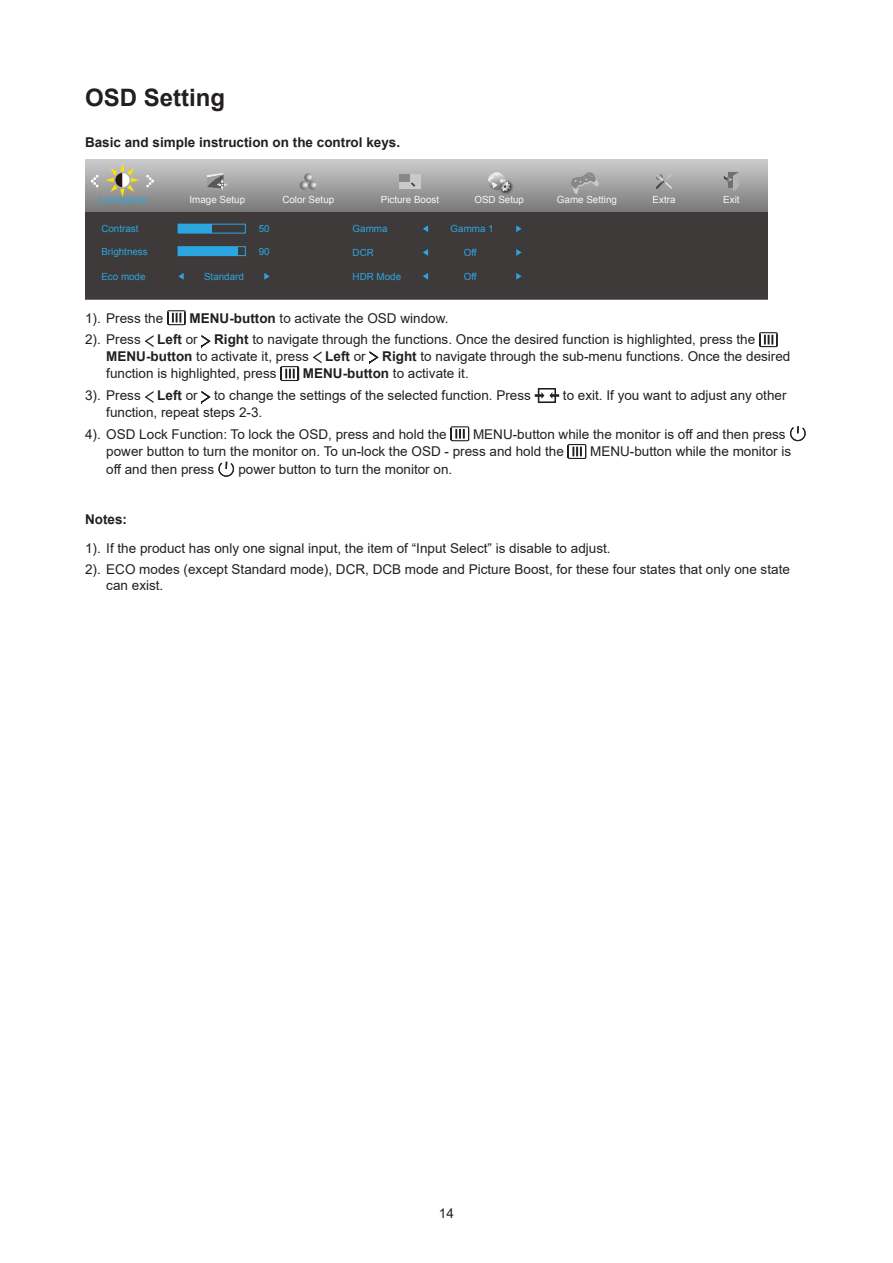
<style>
.page{position:relative;width:893px;height:1263px;background:#fff}
.page>*{position:absolute;margin:0;border:0;box-sizing:border-box;transform-origin:0 0}
.Heading_2{font:700 24px "Arial";color:#231f20}
.t1{font:13.5px/17px "Arial";color:#231f20}
.content_bold{font:700 13.5px "Arial";color:#231f20}
.t2{font:9.75px "Arial";color:#2ca6e0}
.t3{font:9.75px "Arial";color:#f7f7f7}
.s1{font-weight:700}
</style>
<div class="page">
<svg style="left:85px;top:160px;width:683px;height:52px;background:#a0a0a1"></svg>
<div style="left:85px;top:212px;width:683px;height:87px;background:#3e3a39"></div>
<svg style="left:91px;top:175px;width:8px;height:12px"></svg>
<svg style="left:146px;top:175px;width:8px;height:12px"></svg>
<svg style="left:105px;top:163px;width:34px;height:34px"></svg>
<svg style="left:207px;top:173px;width:21px;height:17px"></svg>
<svg style="left:300px;top:173px;width:17px;height:17px"></svg>
<div style="left:399px;top:174px;width:21px;height:15px;background:#c8c9ca"></div>
<div style="left:399px;top:174px;width:11px;height:8px;background:#888"></div>
<svg style="left:411px;top:182px;width:4px;height:5px"></svg>
<img style="left:497px;top:178px;width:18px;height:18px">
<svg style="left:488px;top:172px;width:23px;height:19px"></svg>
<svg style="left:724px;top:172px;width:15px;height:19px"></svg>
<svg style="left:655px;top:174px;width:18px;height:16px"></svg>
<div style="left:178px;top:224px;width:68px;height:9px;border:1px solid #2ca6e0"></div>
<div style="left:178px;top:224px;width:34px;height:9px;background:#2ca6e0"></div>
<div style="left:178px;top:246px;width:68px;height:10px;border:1px solid #2ca6e0"></div>
<div style="left:178px;top:247px;width:59px;height:9px;background:#2ca6e0"></div>
<svg style="left:178px;top:273px;width:6px;height:7px"></svg>
<svg style="left:264px;top:273px;width:6px;height:7px"></svg>
<svg style="left:423px;top:225px;width:5px;height:7px"></svg>
<svg style="left:516px;top:225px;width:6px;height:7px"></svg>
<svg style="left:423px;top:249px;width:5px;height:7px"></svg>
<svg style="left:516px;top:249px;width:6px;height:7px"></svg>
<svg style="left:423px;top:273px;width:5px;height:7px"></svg>
<svg style="left:516px;top:273px;width:6px;height:7px"></svg>
<svg style="left:571px;top:172px;width:28px;height:22px"></svg>
<svg style="left:167px;top:310px;width:19px;height:15px"></svg>
<svg style="left:145px;top:335px;width:9px;height:12px"></svg>
<svg style="left:202px;top:335px;width:8px;height:12px"></svg>
<svg style="left:759px;top:332px;width:19px;height:15px"></svg>
<svg style="left:313px;top:351px;width:9px;height:12px"></svg>
<svg style="left:370px;top:351px;width:8px;height:12px"></svg>
<svg style="left:280px;top:366px;width:19px;height:15px"></svg>
<svg style="left:145px;top:391px;width:9px;height:12px"></svg>
<svg style="left:202px;top:391px;width:8px;height:12px"></svg>
<svg style="left:535px;top:388px;width:24px;height:15px"></svg>
<svg style="left:450px;top:426px;width:19px;height:15px"></svg>
<svg style="left:790px;top:426px;width:16px;height:15px"></svg>
<svg style="left:568px;top:444px;width:18px;height:15px"></svg>
<svg style="left:218px;top:462px;width:17px;height:15px"></svg>
<p class="Heading_2" style="left:85px;top:80px;width:142px">OSD Setting</p>
<p class="content_bold" style="left:85px;top:132px;width:317px">Basic and simple instruction on the control keys.</p>
<p class="t2" style="left:98px;top:194px;width:50px">Luminance</p>
<p class="t3" style="left:190px;top:194px;width:57px">Image Setup</p>
<p class="t3" style="left:282px;top:194px;width:53px">Color Setup</p>
<p class="t3" style="left:381px;top:194px;width:60px">Picture Boost</p>
<p class="t3" style="left:474px;top:194px;width:51px">OSD Setup</p>
<p class="t3" style="left:557px;top:194px;width:62px">Game Setting</p>
<p class="t3" style="left:653px;top:194px;width:24px">Extra</p>
<p class="t3" style="left:723px;top:194px;width:18px">Exit</p>
<p class="t2" style="left:101px;top:222px;width:39px">Contrast</p>
<p class="t2" style="left:259px;top:222px;width:12px">50</p>
<p class="t2" style="left:101px;top:245px;width:48px">Brightness</p>
<p class="t2" style="left:259px;top:245px;width:12px">90</p>
<p class="t2" style="left:101px;top:270px;width:46px">Eco mode</p>
<p class="t2" style="left:204px;top:270px;width:41px">Standard</p>
<p class="t2" style="left:353px;top:222px;width:36px">Gamma</p>
<p class="t2" style="left:451px;top:222px;width:45px">Gamma 1</p>
<p class="t2" style="left:353px;top:246px;width:23px">DCR</p>
<p class="t2" style="left:464px;top:246px;width:14px">Off</p>
<p class="t2" style="left:353px;top:270px;width:50px">HDR Mode</p>
<p class="t2" style="left:464px;top:270px;width:14px">Off</p>
<p class="t1" style="left:85px;top:309px;width:80px">1). Press the</p>
<p class="t1" style="left:190px;top:309px;width:260px"><span class="s1">MENU-button</span> to activate the OSD window.</p>
<p class="t1" style="left:106px;top:331px;width:686px;text-indent:-21px">2). Press <span class="s1">Left</span> or <span class="s1">Right</span> to navigate through the functions. Once the desired function is highlighted, press the<br><span class="s1">MENU-button</span> to activate it, press <span class="s1">Left</span> or <span class="s1">Right</span> to navigate through the sub-menu functions. Once the desired function is highlighted, press</p>
<p class="t1" style="left:303px;top:365px;width:167px"><span class="s1">MENU-button</span> to activate it.</p>
<p class="t1" style="left:85px;top:387px;width:447px">3). Press <span class="s1">Left</span> or to change the settings of the selected function. Press</p>
<p class="t1" style="left:563px;top:387px;width:225px">to exit. If you want to adjust any other</p>
<p class="t1" style="left:106px;top:404px;width:158px">function, repeat steps 2-3.</p>
<p class="t1" style="left:85px;top:425px;width:363px">4). OSD Lock Function: To lock the OSD, press and hold the</p>
<p class="t1" style="left:106px;top:425px;width:681px;line-height:17.7px;text-indent:367px">MENU-button while the monitor is off and then press power button to turn the monitor on. To un-lock the OSD - press and hold the</p>
<p class="t1" style="left:590px;top:443px;width:203px">MENU-button while the monitor is</p>
<p class="t1" style="left:106px;top:461px;width:109px">off and then press</p>
<p class="t1" style="left:238px;top:461px;width:215px">power button to turn the monitor on.</p>
<p class="content_bold" style="left:85px;top:510px;width:43px">Notes:</p>
<p class="t1" style="left:85px;top:540px;width:527px">1). If the product has only one signal input, the item of “Input Select” is disable to adjust.</p>
<p class="t1" style="left:106px;top:561px;width:685px;line-height:16.2px;text-indent:-21px">2). ECO modes (except Standard mode), DCR, DCB mode and Picture Boost, for these four states that only one state can exist.</p>
<p class="t1" style="left:439px;top:1205px;width:17px">14</p>
</div>
